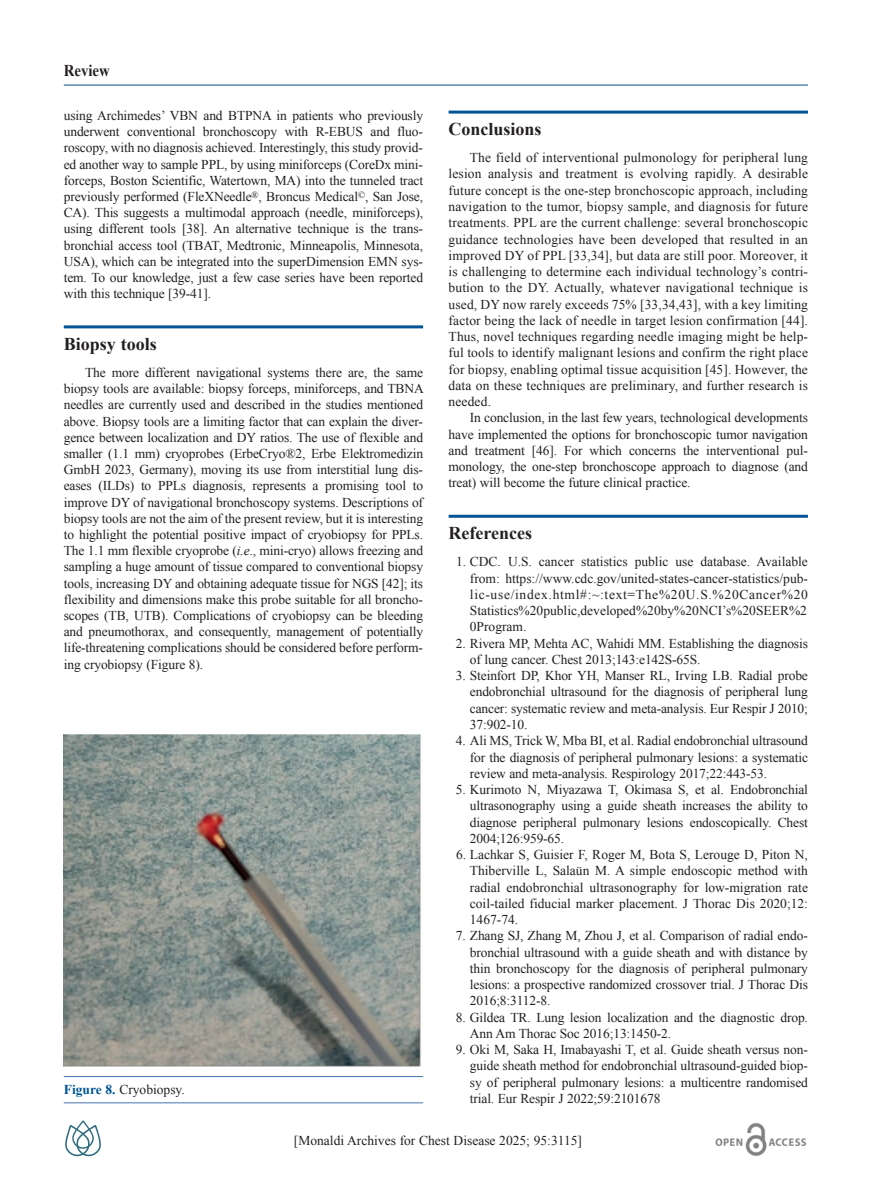
<style>
.page{position:relative;width:893px;height:1191px;background:#fff}
.page>*{position:absolute;margin:0;border:0;box-sizing:border-box;transform-origin:0 0}
.t1{font:700 18px "Times New Roman";color:#231f20}
.t2{font:700 16.5px "Times New Roman";color:#231f20;scale:.9 1}
.t3{font:13.5px/16.2px "Times New Roman";letter-spacing:-.01em;color:#231f20;text-align:justify}
.s1{font-style:italic}
.s2{font-weight:700;color:#005394}
</style>
<div class="page">
<hr style="left:64px;top:325px;width:359px;height:3px;background:#005394">
<hr style="left:449px;top:111px;width:359px;height:3px;background:#005394">
<hr style="left:449px;top:515px;width:359px;height:3px;background:#005394">
<hr style="left:64px;top:85px;width:744px;height:1px;background:#005394">
<img style="left:715px;top:1123px;width:92px;height:33px">
<svg style="left:65px;top:1120px;width:36px;height:36px"></svg>
<img style="left:64px;top:734px;width:357px;height:332px">
<hr style="left:64px;top:1076px;width:359px;height:1px;background:#4674ad">
<hr style="left:64px;top:1102px;width:359px;height:1px;background:#4674ad">
<p class="t2" style="left:64px;top:61px;width:53px">Review</p>
<p class="t3" style="left:64px;top:107px;width:361px">using Archimedes’ VBN and BTPNA in patients who previously underwent conventional bronchoscopy with R-EBUS and fluo&shy;roscopy, with no diagnosis achieved. Interestingly, this study provid&shy;ed another way to sample PPL, by using miniforceps (CoreDx mini&shy;forceps, Boston Scientific, Watertown, MA) into the tunneled tract previously performed (FleXNeedle<sup>®</sup>, Broncus Medical<sup>©</sup>, San Jose, CA). This suggests a multimodal approach (needle, miniforceps), using different tools [38]. An alternative technique is the trans&shy;bronchial access tool (TBAT, Medtronic, Minneapolis, Minnesota, USA), which can be integrated into the superDimension EMN sys&shy;tem. To our knowledge, just a few case series have been reported with this technique [39-41].</p>
<h1 class="t1" style="left:64px;top:334px;width:94px">Biopsy tools</h1>
<p class="t3" style="left:64px;top:364px;width:362px;text-indent:21px">The more different navigational systems there are, the same biopsy tools are available: biopsy forceps, miniforceps, and TBNA needles are currently used and described in the studies mentioned above. Biopsy tools are a limiting factor that can explain the diver&shy;gence between localization and DY ratios. The use of flexible and smaller (1.1 mm) cryoprobes (ErbeCryo®2, Erbe Elektromedizin GmbH 2023, Germany), moving its use from interstitial lung dis&shy;eases (ILDs) to PPLs diagnosis, represents a promising tool to improve DY of navigational bronchoscopy systems. Descriptions of biopsy tools are not the aim of the present review, but it is interesting to highlight the potential positive impact of cryobiopsy for PPLs.<br>The 1.1 mm flexible cryoprobe (<span class="s1">i.e</span>., mini-cryo) allows freezing and sampling a huge amount of tissue compared to conventional biopsy tools, increasing DY and obtaining adequate tissue for NGS [42]; its flexibility and dimensions make this probe suitable for all broncho&shy;scopes (TB, UTB). Complications of cryobiopsy can be bleeding and pneumothorax, and consequently, management of potentially life-threatening complications should be considered before perform&shy;ing cryobiopsy (Figure 8).</p>
<p class="t3" style="left:64px;top:1081px;width:123px"><span class="s2">Figure 8.</span> Cryobiopsy.</p>
<h1 class="t1" style="left:449px;top:119px;width:95px">Conclusions</h1>
<p class="t3" style="left:449px;top:149px;width:361px;text-indent:21px">The field of interventional pulmonology for peripheral lung lesion analysis and treatment is evolving rapidly. A desirable future concept is the one-step bronchoscopic approach, including navigation to the tumor, biopsy sample, and diagnosis for future treatments. PPL are the current challenge: several bronchoscopic guidance technologies have been developed that resulted in an improved DY of PPL [33,34], but data are still poor. Moreover, it is challenging to determine each individual technology’s contri&shy;bution to the DY. Actually, whatever navigational technique is used, DY now rarely exceeds 75% [33,34,43], with a key limiting factor being the lack of needle in target lesion confirmation [44].<br>Thus, novel techniques regarding needle imaging might be help&shy;ful tools to identify malignant lesions and confirm the right place for biopsy, enabling optimal tissue acquisition [45]. However, the data on these techniques are preliminary, and further research is needed.</p>
<p class="t3" style="left:449px;top:410px;width:361px;text-indent:21px">In conclusion, in the last few years, technological developments have implemented the options for bronchoscopic tumor navigation and treatment [46]. For which concerns the interventional pul&shy;monology, the one-step bronchoscope approach to diagnose (and treat) will become the future clinical practice.</p>
<h1 class="t1" style="left:449px;top:523px;width:85px">References</h1>
<p class="t3" style="left:470px;top:554px;width:340px;text-indent:-14px">1. CDC. U.S. cancer statistics public use database. Available from: https://www.cdc.gov/united-states-cancer-statistics/pub&shy;lic-use/index.html#:~:text=The%20U.S.%20Cancer%20<br>Statistics%20public,developed%20by%20NCI’s%20SEER%2<br>0Program.</p>
<p class="t3" style="left:470px;top:635px;width:340px;text-indent:-14px">2. Rivera MP, Mehta AC, Wahidi MM. Establishing the diagnosis of lung cancer. Chest 2013;143:e142S-65S.</p>
<p class="t3" style="left:470px;top:667px;width:340px;text-indent:-14px">3. Steinfort DP, Khor YH, Manser RL, Irving LB. Radial probe endobronchial ultrasound for the diagnosis of peripheral lung cancer: systematic review and meta-analysis. Eur Respir J 2010; 37:902-10.</p>
<p class="t3" style="left:470px;top:732px;width:340px;text-indent:-14px">4. Ali MS, Trick W, Mba BI, et al. Radial endobronchial ultrasound for the diagnosis of peripheral pulmonary lesions: a systematic review and meta-analysis. Respirology 2017;22:443-53.</p>
<p class="t3" style="left:470px;top:781px;width:340px;text-indent:-14px">5. Kurimoto N, Miyazawa T, Okimasa S, et al. Endobronchial ultrasonography using a guide sheath increases the ability to diagnose peripheral pulmonary lesions endoscopically. Chest 2004;126:959-65.</p>
<p class="t3" style="left:470px;top:846px;width:340px;text-indent:-14px">6. Lachkar S, Guisier F, Roger M, Bota S, Lerouge D, Piton N, Thiberville L, Salaün M. A simple endoscopic method with radial endobronchial ultrasonography for low-migration rate coil-tailed fiducial marker placement. J Thorac Dis 2020;12:<br>1467-74.</p>
<p class="t3" style="left:470px;top:927px;width:340px;text-indent:-14px">7. Zhang SJ, Zhang M, Zhou J, et al. Comparison of radial endo&shy;bronchial ultrasound with a guide sheath and with distance by thin bronchoscopy for the diagnosis of peripheral pulmonary lesions: a prospective randomized crossover trial. J Thorac Dis 2016;8:3112-8.</p>
<p class="t3" style="left:470px;top:1009px;width:340px;text-indent:-14px">8. Gildea TR. Lung lesion localization and the diagnostic drop.<br>Ann Am Thorac Soc 2016;13:1450-2.</p>
<p class="t3" style="left:470px;top:1041px;width:340px;text-indent:-14px">9. Oki M, Saka H, Imabayashi T, et al. Guide sheath versus non&shy;guide sheath method for endobronchial ultrasound-guided biop&shy;sy of peripheral pulmonary lesions: a multicentre randomised trial. Eur Respir J 2022;59:2101678</p>
<p class="t3" style="left:294px;top:1132px;width:289px">[Monaldi Archives for Chest Disease 2025; 95:3115]</p>
</div>
